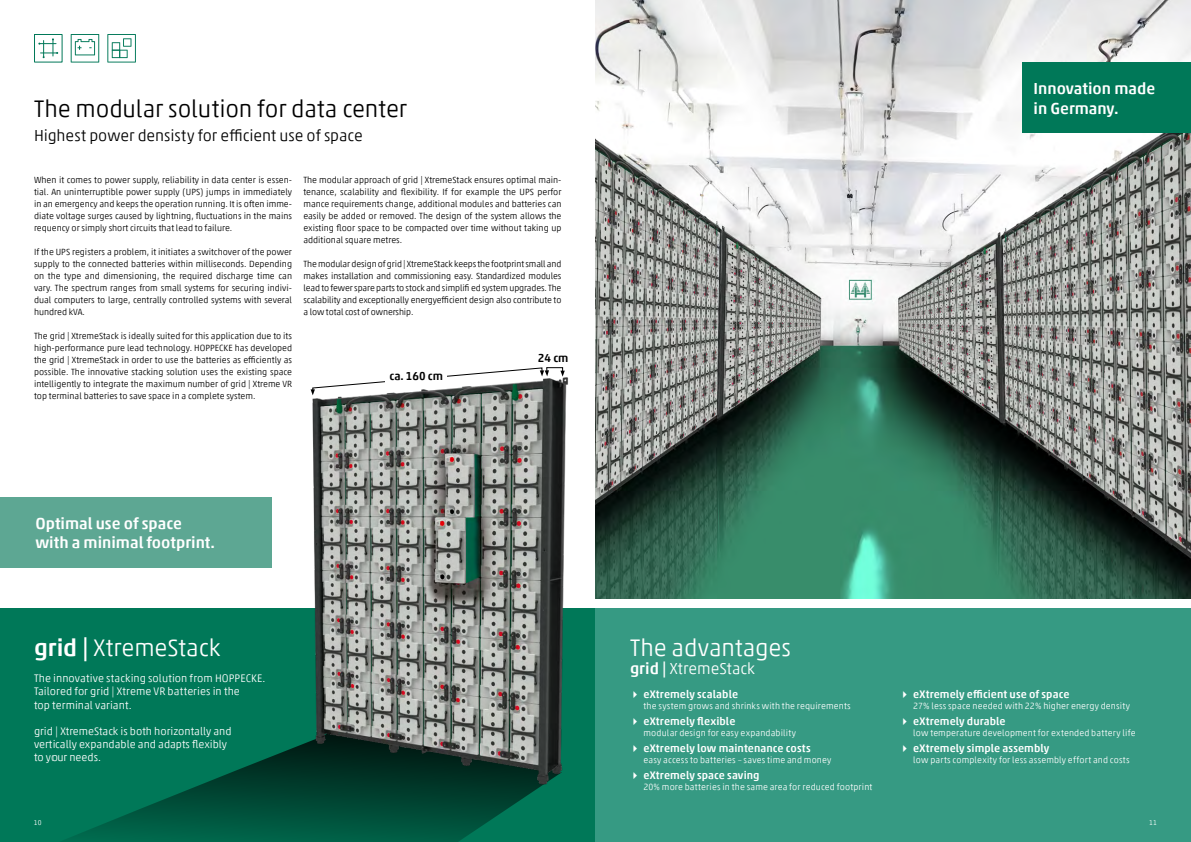
<style>
.page{position:relative;width:1191px;height:842px;background:#fff}
.page>*{position:absolute;margin:0;border:0;box-sizing:border-box;transform-origin:0 0}
.t1{font:300 24px "Akko Pro";letter-spacing:-.005em;color:#000}
.t2{font:300 24px "Akko Pro";color:#fff}
.t3{font:500 16px "Akko Pro";color:#fff}
.t4{font:300 16px "Akko Pro";letter-spacing:-.005em;color:#000}
.t5{font:300 16px "Akko Pro";letter-spacing:.005em;color:#fff}
.t6{font:500 11.6px "Akko Pro";color:#000}
.t7{font:300 11px "Akko Pro";color:#fff}
.Copy-Franklin_Gothic_book-8_5pt-13pt{font:500 11px "Akko Pro";letter-spacing:.005em;color:#fff}
.Copy-Franklin_Gothic_book-8_5pt-13pt-2{font:300 9px/12px "Akko Pro";color:#000;text-align:justify}
.Copy-Franklin_Gothic_book-8_5pt-13pt-3{font:300 9px "Akko Pro";letter-spacing:.015em;color:#fff}
.t8{font:300 7px "Akko Pro";color:#fff}
.s1{font-weight:500}
</style>
<div class="page">
<div style="left:0;top:608px;width:595px;height:234px;background:#007858"></div>
<div style="left:595px;top:608px;width:596px;height:234px;background:#369a83"></div>
<div style="left:34px;top:34px;width:29px;height:29px;border:1px solid #007858"></div>
<svg style="left:38px;top:38px;width:20px;height:20px"></svg>
<svg style="left:71px;top:34px;width:28px;height:29px"></svg>
<svg style="left:107px;top:34px;width:29px;height:29px"></svg>
<img style="left:595px;top:0;width:596px;height:598px">
<svg style="left:64px;top:750px;width:437px;height:92px"></svg>
<img style="left:287px;top:367px;width:282px;height:446px">
<div style="left:546px;top:367px;width:17px;height:5px;border:1px solid #000"></div>
<svg style="left:310px;top:367px;width:239px;height:28px"></svg>
<svg style="left:560px;top:371px;width:5px;height:6px"></svg>
<div style="left:0;top:497px;width:271px;height:71px;background:#5da793"></div>
<div style="left:1022px;top:63px;width:169px;height:70px;background:#007858"></div>
<p class="t1" style="left:34px;top:94px;width:374px">The modular solution for data center</p>
<p class="t4" style="left:34px;top:126px;width:330px">Highest power densisty for efficient use of space</p>
<p class="Copy-Franklin_Gothic_book-8_5pt-13pt-2" style="left:34px;top:174px;width:259px">When it comes to power supply, reliability in data center is essen&shy;tial. An uninterruptible power supply (UPS) jumps in immediately in an emergency and keeps the operation running. It is often imme&shy;diate voltage surges caused by lightning, fluctuations in the mains requency or simply short circuits that lead to failure.</p>
<p class="Copy-Franklin_Gothic_book-8_5pt-13pt-2" style="left:34px;top:246px;width:259px">If the UPS registers a problem, it initiates a switchover of the power supply to the connected batteries within milliseconds. Depending on the type and dimensioning, the required discharge time can vary. The spectrum ranges from small systems for securing indivi&shy;dual computers to large, centrally controlled systems with several hundred kVA.</p>
<p class="Copy-Franklin_Gothic_book-8_5pt-13pt-2" style="left:34px;top:330px;width:259px">The grid | XtremeStack is ideally suited for this application due to its high-performance pure lead technology. HOPPECKE has developed the grid | XtremeStack in order to use the batteries as efficiently as possible. The innovative stacking solution uses the existing space intelligently to integrate the maximum number of grid | Xtreme VR top terminal batteries to save space in a complete system.</p>
<p class="Copy-Franklin_Gothic_book-8_5pt-13pt-2" style="left:303px;top:174px;width:259px">The modular approach of grid | XtremeStack ensures optimal main&shy;tenance, scalability and flexibility. If for example the UPS perfor mance requirements change, additional modules and batteries can easily be added or removed. The design of the system allows the existing floor space to be compacted over time without taking up additional square metres.</p>
<p class="Copy-Franklin_Gothic_book-8_5pt-13pt-2" style="left:303px;top:258px;width:259px">The modular design of grid | XtremeStack keeps the footprint small and makes installation and commissioning easy. Standardized modules lead to fewer spare parts to stock and simplifi ed system upgrades. The scalability and exceptionally energyefficient design also contribute to a low total cost of ownership.</p>
<p class="t6" style="left:389px;top:368px;width:55px">ca. 160 cm</p>
<p class="t6" style="left:538px;top:351px;width:32px">24 cm</p>
<p class="t3" style="left:35px;top:513px;width:148px">Optimal use of space</p>
<p class="t3" style="left:35px;top:532px;width:181px">with a minimal footprint.</p>
<p class="t2" style="left:34px;top:633px;width:188px"><span class="s1">grid |</span> XtremeStack</p>
<p class="t7" style="left:34px;top:672px;width:233px">The innovative stacking solution from HOPPECKE.</p>
<p class="t7" style="left:34px;top:685px;width:207px">Tailored for grid | Xtreme VR batteries in the</p>
<p class="t7" style="left:34px;top:698px;width:99px">top terminal variant.</p>
<p class="t7" style="left:34px;top:724px;width:199px">grid | XtremeStack is both horizontally and</p>
<p class="t7" style="left:34px;top:738px;width:195px">vertically expandable and adapts flexibly</p>
<p class="t7" style="left:34px;top:751px;width:68px">to your needs.</p>
<p class="t3" style="left:1033px;top:79px;width:123px">Innovation made</p>
<p class="t3" style="left:1033px;top:98px;width:86px">in Germany.</p>
<p class="t2" style="left:630px;top:633px;width:162px">The advantages</p>
<p class="t5" style="left:630px;top:658px;width:126px"><span class="s1">grid |</span> XtremeStack</p>
<p class="Copy-Franklin_Gothic_book-8_5pt-13pt" style="left:629px;top:687px;width:110px">✔ eXtremely scalable</p>
<p class="Copy-Franklin_Gothic_book-8_5pt-13pt-3" style="left:643px;top:700px;width:209px">the system grows and shrinks with the requirements</p>
<p class="Copy-Franklin_Gothic_book-8_5pt-13pt" style="left:629px;top:714px;width:107px">✔ eXtremely flexible</p>
<p class="Copy-Franklin_Gothic_book-8_5pt-13pt-3" style="left:643px;top:727px;width:154px">modular design for easy expandability</p>
<p class="Copy-Franklin_Gothic_book-8_5pt-13pt" style="left:629px;top:741px;width:183px">✔ eXtremely low maintenance costs</p>
<p class="Copy-Franklin_Gothic_book-8_5pt-13pt-3" style="left:643px;top:754px;width:189px">easy access to batteries – saves time and money</p>
<p class="Copy-Franklin_Gothic_book-8_5pt-13pt" style="left:629px;top:768px;width:132px">✔ eXtremely space saving</p>
<p class="Copy-Franklin_Gothic_book-8_5pt-13pt-3" style="left:643px;top:781px;width:230px">20% more batteries in the same area for reduced footprint</p>
<p class="Copy-Franklin_Gothic_book-8_5pt-13pt" style="left:899px;top:687px;width:172px">✔ eXtremely efficient use of space</p>
<p class="Copy-Franklin_Gothic_book-8_5pt-13pt-3" style="left:913px;top:700px;width:218px">27% less space needed with 22% higher energy density</p>
<p class="Copy-Franklin_Gothic_book-8_5pt-13pt" style="left:899px;top:714px;width:108px">✔ eXtremely durable</p>
<p class="Copy-Franklin_Gothic_book-8_5pt-13pt-3" style="left:913px;top:727px;width:224px">low temperature development for extended battery life</p>
<p class="Copy-Franklin_Gothic_book-8_5pt-13pt" style="left:899px;top:741px;width:152px">✔ eXtremely simple assembly</p>
<p class="Copy-Franklin_Gothic_book-8_5pt-13pt-3" style="left:913px;top:754px;width:218px">low parts complexity for less assembly effort and costs</p>
<p class="t8" style="left:34px;top:818px;width:9px">10</p>
<p class="t8" style="left:1149px;top:818px;width:9px">11</p>
</div>
